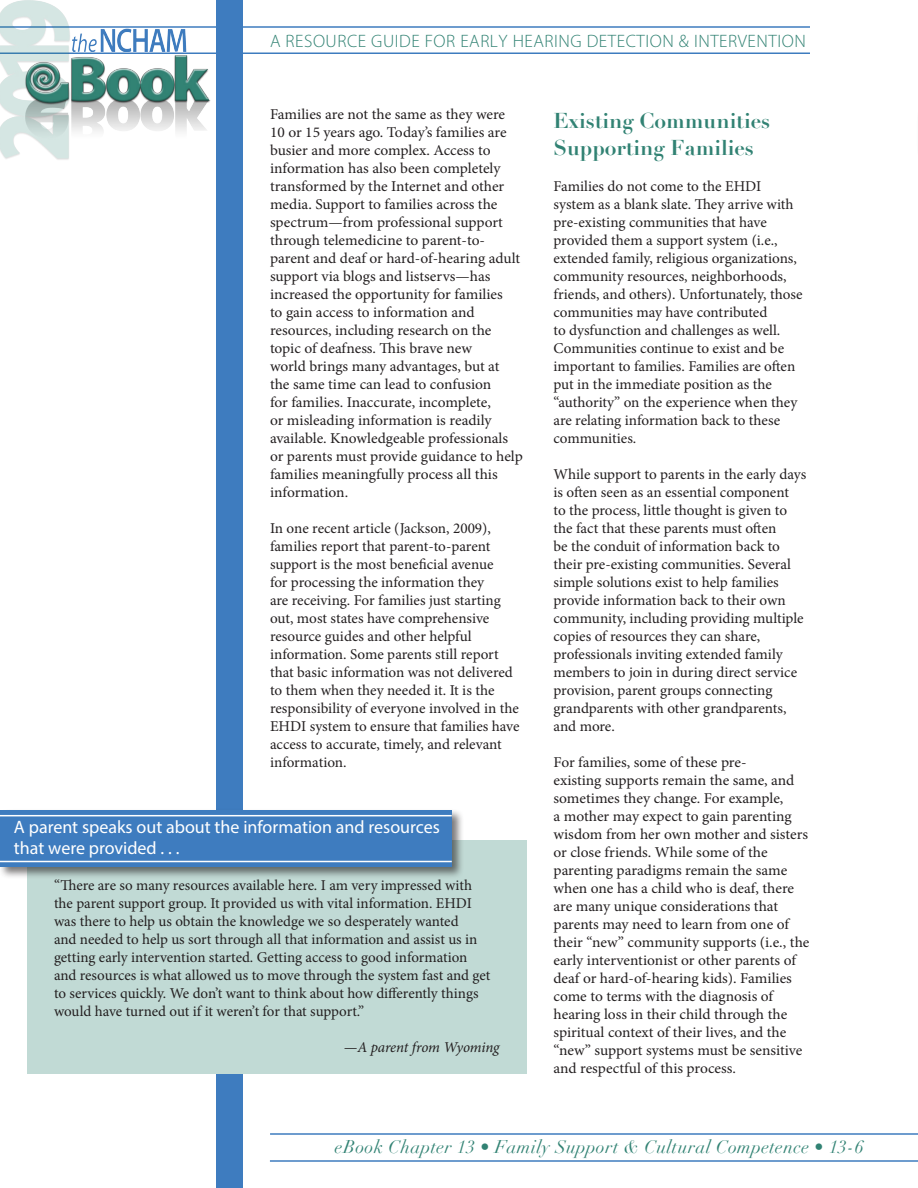
<style>
.page{position:relative;width:918px;height:1188px;background:#fff}
.page>*{position:absolute;margin:0;border:0;box-sizing:border-box;transform-origin:0 0}
.t1{font:700 21px/27px "Didot";color:#318273}
.t2{font:18px/21px "Myriad Pro";color:#fff}
.t3{font:italic 18px "Didot";letter-spacing:.02em;color:#318273}
.t4{font:300 18px "Myriad Pro";letter-spacing:.03em;color:#318273}
.t5{font:15px/18px "Minion Pro";color:#231f20}
.t6{font:italic 15px "Minion Pro";letter-spacing:-.015em;color:#231f20}
</style>
<div class="page">
<hr style="left:0;top:26px;width:810px;height:2px;background:#3e7cbf">
<hr style="left:0;top:52px;width:810px;height:2px;background:#3e7cbf">
<hr style="left:270px;top:1133px;width:648px;height:2px;background:#3e7cbf">
<hr style="left:270px;top:1160px;width:648px;height:2px;background:#3e7cbf">
<img style="left:0;top:0;width:212px;height:160px">
<div style="left:216px;top:0;width:27px;height:1188px;background:#3e7cbf"></div>
<div style="left:27px;top:841px;width:500px;height:233px;background:#c1dad5"></div>
<div style="left:0;top:809px;width:464px;height:70px;background:#231f20;opacity:.6"></div>
<div style="left:0;top:810px;width:452px;height:57px;background:#3e7cbf"></div>
<hr style="left:0;top:815px;width:452px;height:1px;background:#fff">
<hr style="left:0;top:861px;width:452px;height:1px;background:#fff">
<hr style="left:917px;top:108px;width:1px;height:40px;background:#3e7cbf">
<p class="t4" style="left:270px;top:31px;width:537px">A RESOURCE GUIDE FOR EARLY HEARING DETECTION &amp; INTERVENTION</p>
<p class="t5" style="left:270px;top:105px;width:254px">Families are not the same as they were 10 or 15 years ago. Today’s families are busier and more complex. Access to information has also been completely transformed by the Internet and other media. Support to families across the spectrum—from professional support through telemedicine to parent-to&shy;parent and deaf or hard-of-hearing adult support via blogs and listservs—has increased the opportunity for families<br>to gain access to information and resources, including research on the topic of deafness. This brave new<br>world brings many advantages, but at<br>the same time can lead to confusion<br>for families. Inaccurate, incomplete,<br>or misleading information is readily available. Knowledgeable professionals or parents must provide guidance to help families meaningfully process all this information.</p>
<p class="t5" style="left:270px;top:519px;width:251px">In one recent article (Jackson, 2009), families report that parent-to-parent support is the most beneficial avenue<br>for processing the information they<br>are receiving. For families just starting out, most states have comprehensive resource guides and other helpful information. Some parents still report that basic information was not delivered to them when they needed it. It is the responsibility of everyone involved in the EHDI system to ensure that families have access to accurate, timely, and relevant information.</p>
<p class="t2" style="left:14px;top:816px;width:428px">A parent speaks out about the information and resources that were provided . . .</p>
<p class="t5" style="left:54px;top:877px;width:438px">“There are so many resources available here. I am very impressed with the parent support group. It provided us with vital information. EHDI was there to help us obtain the knowledge we so desperately wanted<br>and needed to help us sort through all that information and assist us in getting early intervention started. Getting access to good information and resources is what allowed us to move through the system fast and get to services quickly. We don’t want to think about how differently things would have turned out if it weren’t for that support.”</p>
<p class="t6" style="left:344px;top:1037px;width:157px">—A parent from Wyoming</p>
<h1 class="t1" style="left:554px;top:108px;width:218px">Existing Communities<br>Supporting Families</h1>
<p class="t5" style="left:554px;top:178px;width:251px">Families do not come to the EHDI system as a blank slate. They arrive with pre-existing communities that have provided them a support system (i.e., extended family, religious organizations, community resources, neighborhoods, friends, and others). Unfortunately, those communities may have contributed<br>to dysfunction and challenges as well.<br>Communities continue to exist and be important to families. Families are often put in the immediate position as the “authority” on the experience when they are relating information back to these communities.</p>
<p class="t5" style="left:554px;top:466px;width:254px">While support to parents in the early days is often seen as an essential component<br>to the process, little thought is given to the fact that these parents must often<br>be the conduit of information back to their pre-existing communities. Several simple solutions exist to help families provide information back to their own community, including providing multiple copies of resources they can share, professionals inviting extended family members to join in during direct service provision, parent groups connecting grandparents with other grandparents, and more.</p>
<p class="t5" style="left:554px;top:754px;width:257px">For families, some of these pre-<br>existing supports remain the same, and sometimes they change. For example,<br>a mother may expect to gain parenting wisdom from her own mother and sisters or close friends. While some of the parenting paradigms remain the same when one has a child who is deaf, there are many unique considerations that parents may need to learn from one of their “new” community supports (i.e., the early interventionist or other parents of deaf or hard-of-hearing kids). Families come to terms with the diagnosis of hearing loss in their child through the spiritual context of their lives, and the “new” support systems must be sensitive and respectful of this process.</p>
<p class="t3" style="left:335px;top:1136px;width:531px">eBook Chapter 13 • Family Support &amp; Cultural Competence • 13-6</p>
</div>
